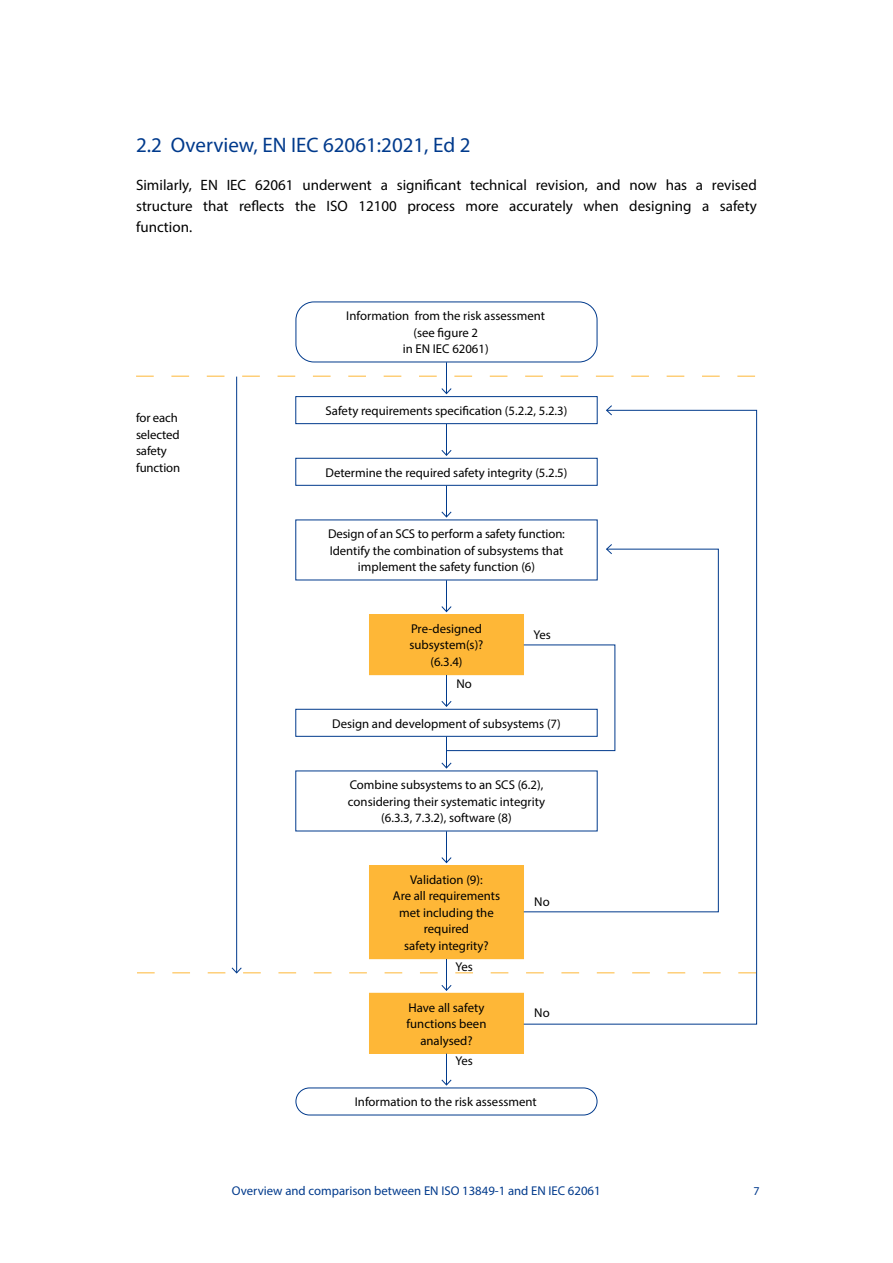
<style>
.page{position:relative;width:893px;height:1263px;background:#fff}
.page>*{position:absolute;margin:0;border:0;box-sizing:border-box;transform-origin:0 0}
.t1{font:21px "Myriad Pro";color:#003a8c}
.t2{font:15px/21px "Myriad Pro";color:#000;text-align:justify}
.t3{font:12.75px/16.5px "Myriad Pro";color:#000;text-align:center}
.t4{font:12.75px "Myriad Pro";color:#003a8c}
.t5{font:12px "Myriad Pro";color:#003a8c}
</style>
<div class="page">
<div style="left:296px;top:302px;width:301px;height:60px;border:1px solid #003a8c;border-radius:18px"></div>
<div style="left:295px;top:396px;width:302px;height:28px;border:1px solid #003a8c"></div>
<div style="left:295px;top:458px;width:302px;height:28px;border:1px solid #003a8c"></div>
<div style="left:295px;top:709px;width:302px;height:28px;border:1px solid #003a8c"></div>
<div style="left:369px;top:615px;width:154px;height:60px;background:#feb737"></div>
<div style="left:369px;top:614px;width:155px;height:61px;border:1px solid #feb737"></div>
<div style="left:369px;top:866px;width:154px;height:93px;background:#feb737"></div>
<div style="left:369px;top:865px;width:155px;height:94px;border:1px solid #feb737"></div>
<div style="left:369px;top:993px;width:154px;height:60px;background:#feb737"></div>
<div style="left:369px;top:993px;width:155px;height:61px;border:1px solid #feb737"></div>
<div style="left:296px;top:1088px;width:301px;height:27px;border:1px solid #003a8c;border-radius:14px"></div>
<hr style="left:446px;top:737px;width:1px;height:31px;background:#003a8c">
<svg style="left:441px;top:762px;width:11px;height:7px"></svg>
<hr style="left:446px;top:831px;width:1px;height:31px;background:#003a8c">
<svg style="left:441px;top:857px;width:11px;height:6px"></svg>
<hr style="left:446px;top:959px;width:1px;height:31px;background:#003a8c">
<svg style="left:441px;top:985px;width:11px;height:6px"></svg>
<hr style="left:446px;top:1054px;width:1px;height:31px;background:#003a8c">
<svg style="left:441px;top:1079px;width:11px;height:7px"></svg>
<hr style="left:446px;top:580px;width:1px;height:32px;background:#003a8c">
<svg style="left:441px;top:606px;width:11px;height:6px"></svg>
<hr style="left:446px;top:486px;width:1px;height:31px;background:#003a8c">
<svg style="left:441px;top:511px;width:11px;height:7px"></svg>
<hr style="left:446px;top:424px;width:1px;height:31px;background:#003a8c">
<svg style="left:441px;top:450px;width:11px;height:6px"></svg>
<hr style="left:446px;top:362px;width:1px;height:32px;background:#003a8c">
<svg style="left:441px;top:388px;width:11px;height:6px"></svg>
<svg style="left:523px;top:410px;width:234px;height:615px"></svg>
<svg style="left:606px;top:405px;width:6px;height:11px"></svg>
<svg style="left:523px;top:548px;width:196px;height:364px"></svg>
<svg style="left:606px;top:544px;width:6px;height:11px"></svg>
<svg style="left:441px;top:644px;width:174px;height:107px"></svg>
<hr style="left:236px;top:377px;width:1px;height:596px;background:#003a8c">
<svg style="left:136px;top:376px;width:619px;height:1px"></svg>
<svg style="left:137px;top:967px;width:619px;height:7px"></svg>
<h1 class="t1" style="left:136px;top:132px;width:336px">2.2 Overview, EN IEC 62061:2021, Ed 2</h1>
<p class="t2" style="left:136px;top:174px;width:622px">Similarly, EN IEC 62061 underwent a significant technical revision, and now has a revised structure that reflects the ISO 12100 process more accurately when designing a safety function.</p>
<p class="t3" style="left:136px;top:409px;width:46px;text-align:left">for each selected safety function</p>
<p class="t3" style="left:346px;top:307px;width:200px">Information from the risk assessment (see figure 2<br>in EN IEC 62061)</p>
<p class="t3" style="left:326px;top:402px;width:243px">Safety requirements specification (5.2.2, 5.2.3)</p>
<p class="t3" style="left:325px;top:464px;width:243px">Determine the required safety integrity (5.2.5)</p>
<p class="t3" style="left:328px;top:525px;width:238px">Design of an SCS to perform a safety function:<br>Identify the combination of subsystems that implement the safety function (6)</p>
<p class="t3" style="left:409px;top:620px;width:75px">Pre-designed subsystem(s)? (6.3.4)</p>
<p class="t3" style="left:456px;top:675px;width:17px">No</p>
<p class="t3" style="left:533px;top:626px;width:19px">Yes</p>
<p class="t3" style="left:332px;top:715px;width:230px">Design and development of subsystems (7)</p>
<p class="t3" style="left:348px;top:776px;width:199px">Combine subsystems to an SCS (6.2), considering their systematic integrity (6.3.3, 7.3.2), software (8)</p>
<p class="t3" style="left:393px;top:871px;width:109px">Validation (9):<br>Are all requirements met including the required<br>safety integrity?</p>
<p class="t3" style="left:455px;top:959px;width:19px">Yes</p>
<p class="t3" style="left:407px;top:999px;width:81px">Have all safety functions been analysed?</p>
<p class="t3" style="left:455px;top:1053px;width:19px">Yes</p>
<p class="t3" style="left:534px;top:893px;width:17px">No</p>
<p class="t3" style="left:534px;top:1004px;width:17px">No</p>
<p class="t3" style="left:355px;top:1093px;width:183px">Information to the risk assessment</p>
<p class="t4" style="left:232px;top:1183px;width:370px">Overview and comparison between EN ISO 13849-1 and EN IEC 62061</p>
<p class="t5" style="left:753px;top:1183px;width:8px">7</p>
</div>
